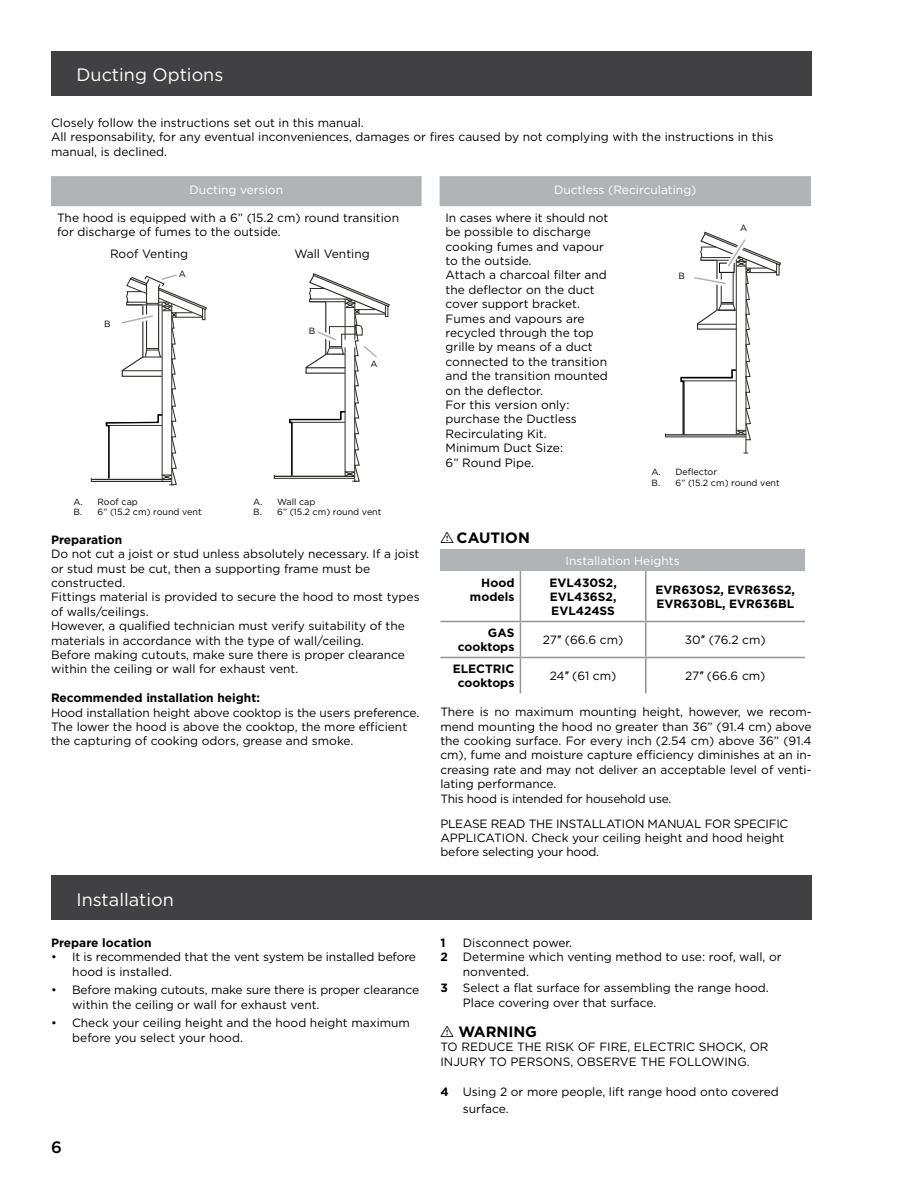
<style>
.page{position:relative;width:918px;height:1188px;background:#fff}
.page>*{position:absolute;margin:0;border:0;box-sizing:border-box;transform-origin:0 0}
.t1{font:18px "Gotham";color:#fff}
.t2{font:500 16.5px "Gotham";color:#000}
.t3{font:700 15px "Gotham";color:#000}
.t4{font:12px/14.4px "Gotham";color:#000}
.t5{font:700 12px/14.4px "Gotham";color:#000;text-align:right}
.t6{font:12px/14.4px "Gotham";letter-spacing:-.02em;color:#000}
.t7{font:12px "Gotham";color:#fff}
.t8{font:12px "Gotham";color:#020101}
.t9{font:9px/10.8px "Gotham";color:#000}
.s1{font-weight:700}
.s2{font-family:"tables";font-weight:400}
.s3{font-family:"Arial"}
</style>
<div class="page">
<div style="left:51px;top:51px;width:761px;height:44px;background:#414042"></div>
<div style="left:51px;top:176px;width:760px;height:30px;background:#b1b4b6"></div>
<svg style="left:91px;top:274px;width:116px;height:211px"></svg>
<hr style="left:122px;top:370px;width:40px;height:1px;background:#2c2e29">
<svg style="left:274px;top:273px;width:116px;height:209px"></svg>
<hr style="left:306px;top:367px;width:39px;height:1px;background:#000">
<hr style="left:745px;top:260px;width:1px;height:193px;background:#2c2e29">
<svg style="left:665px;top:231px;width:116px;height:209px"></svg>
<hr style="left:698px;top:324px;width:38px;height:1px;background:#2c2e29">
<div style="left:440px;top:549px;width:365px;height:22px;background:#b1b4b6"></div>
<hr style="left:520px;top:571px;width:1px;height:50px;background:#939598">
<hr style="left:645px;top:571px;width:2px;height:50px;background:#939598">
<hr style="left:440px;top:621px;width:80px;height:1px;background:#939598">
<hr style="left:520px;top:621px;width:126px;height:1px;background:#939598">
<hr style="left:520px;top:622px;width:1px;height:35px;background:#939598">
<hr style="left:646px;top:621px;width:159px;height:1px;background:#939598">
<hr style="left:645px;top:622px;width:2px;height:35px;background:#939598">
<hr style="left:440px;top:657px;width:80px;height:1px;background:#939598">
<hr style="left:520px;top:657px;width:126px;height:1px;background:#939598">
<hr style="left:520px;top:658px;width:1px;height:35px;background:#939598">
<hr style="left:646px;top:657px;width:159px;height:1px;background:#939598">
<hr style="left:645px;top:658px;width:2px;height:35px;background:#939598">
<div style="left:51px;top:876px;width:761px;height:44px;background:#414042"></div>
<p class="t1" style="left:77px;top:63px;width:148px">Ducting Options</p>
<p class="t4" style="left:51px;top:115px;width:724px">Closely follow the instructions set out in this manual.<br>All responsability, for any eventual inconveniences, damages or fires caused by not complying with the instructions in this manual, is declined.</p>
<p class="t7" style="left:190px;top:182px;width:95px">Ducting version</p>
<p class="t7" style="left:554px;top:182px;width:144px">Ductless (Recirculating)</p>
<p class="t4" style="left:57px;top:210px;width:344px">The hood is equipped with a 6” (15.2 cm) round transition for discharge of fumes to the outside.</p>
<p class="t4" style="left:110px;top:246px;width:80px">Roof Venting</p>
<p class="t8" style="left:294px;top:246px;width:77px">Wall Venting</p>
<p class="t9" style="left:179px;top:268px;width:9px">A</p>
<p class="t4" style="left:446px;top:210px;width:164px">In cases where it should not be possible to discharge cooking fumes and vapour to the outside.<br>Attach a charcoal filter and the deflector on the duct cover support bracket.<br>Fumes and vapours are recycled through the top grille by means of a duct connected to the transition and the transition mounted on the deflector.<br>For this version only: purchase the Ductless<br>Recirculating Kit.<br>Minimum Duct Size:<br>6” Round Pipe.</p>
<p class="t9" style="left:740px;top:222px;width:9px">A</p>
<p class="t9" style="left:678px;top:270px;width:8px">B</p>
<p class="t9" style="left:104px;top:318px;width:8px">B</p>
<p class="t9" style="left:309px;top:325px;width:8px">B</p>
<p class="t9" style="left:370px;top:358px;width:9px">A</p>
<p class="t9" style="left:652px;top:466px;width:130px">A. Deflector<br>B. 6” (15.2 cm) round vent</p>
<p class="t9" style="left:74px;top:496px;width:130px">A. Roof cap<br>B. 6” (15.2 cm) round vent</p>
<p class="t9" style="left:253px;top:496px;width:130px">A. Wall cap<br>B. 6” (15.2 cm) round vent</p>
<p class="t4" style="left:51px;top:532px;width:370px"><span class="s1">Preparation<br></span>Do not cut a joist or stud unless absolutely necessary. If a joist or stud must be cut, then a supporting frame must be constructed.<br>Fittings material is provided to secure the hood to most types of walls/ceilings.<br>However, a qualified technician must verify suitability of the materials in accordance with the type of wall/ceiling.<br>Before making cutouts, make sure there is proper clearance within the ceiling or wall for exhaust vent.</p>
<p class="t4" style="left:51px;top:691px;width:370px"><span class="s1">Recommended installation height:<br></span>Hood installation height above cooktop is the users preference.<br>The lower the hood is above the cooktop, the more efficient the capturing of cooking odors, grease and smoke.</p>
<p class="t1" style="left:77px;top:888px;width:99px">Installation</p>
<p class="t5" style="left:51px;top:935px;width:102px">Prepare location</p>
<p class="t4" style="left:72px;top:950px;width:345px;text-indent:-21px">• It is recommended that the vent system be installed before hood is installed.</p>
<p class="t4" style="left:72px;top:983px;width:348px;text-indent:-21px">• Before making cutouts, make sure there is proper clearance within the ceiling or wall for exhaust vent.</p>
<p class="t4" style="left:72px;top:1016px;width:339px;text-indent:-21px">• Check your ceiling height and the hood height maximum before you select your hood.</p>
<p class="t2" style="left:51px;top:1136px;width:12px">6</p>
<p class="t3" style="left:440px;top:528px;width:91px"><span class="s2">I</span> CAUTION</p>
<p class="t7" style="left:566px;top:553px;width:116px">Installation Heights</p>
<p class="t5" style="left:470px;top:575px;width:46px">Hood models</p>
<p class="t5" style="left:549px;top:575px;width:69px;text-align:justify">EVL430S2, EVL436S2, EVL424SS</p>
<p class="t5" style="left:656px;top:582px;width:141px;text-align:left">EVR630S2, EVR636S2,<br>EVR630BL, EVR636BL</p>
<p class="t5" style="left:458px;top:626px;width:58px">GAS cooktops</p>
<p class="t4" style="left:543px;top:633px;width:82px">27<span class="s3">″</span> (66.6 cm)</p>
<p class="t4" style="left:685px;top:633px;width:82px">30<span class="s3">″</span> (76.2 cm)</p>
<p class="t5" style="left:453px;top:662px;width:63px;text-align:center">ELECTRIC cooktops</p>
<p class="t4" style="left:550px;top:669px;width:68px">24<span class="s3">″</span> (61 cm)</p>
<p class="t4" style="left:685px;top:669px;width:82px">27<span class="s3">″</span> (66.6 cm)</p>
<p class="t4" style="left:440px;top:705px;width:373px">There is no maximum mounting height, however, we recom&shy;mend mounting the hood no greater than 36” (91.4 cm) above the cooking surface. For every inch (2.54 cm) above 36” (91.4 cm), fume and moisture capture efficiency diminishes at an in&shy;creasing rate and may not deliver an acceptable level of venti&shy;lating performance.<br>This hood is intended for household use.</p>
<p class="t6" style="left:440px;top:816px;width:350px">PLEASE READ THE INSTALLATION MANUAL FOR SPECIFIC<br>APPLICATION. Check your ceiling height and hood height before selecting your hood.</p>
<p class="t5" style="left:440px;top:935px;width:7px">1</p>
<p class="t4" style="left:463px;top:935px;width:111px">Disconnect power.</p>
<p class="t5" style="left:440px;top:950px;width:9px">2</p>
<p class="t4" style="left:463px;top:949px;width:320px">Determine which venting method to use: roof, wall, or nonvented.</p>
<p class="t5" style="left:440px;top:980px;width:9px">3</p>
<p class="t4" style="left:463px;top:980px;width:307px;line-height:15.3px">Select a flat surface for assembling the range hood.<br>Place covering over that surface.</p>
<p class="t3" style="left:440px;top:1022px;width:98px"><span class="s2">I</span> WARNING</p>
<p class="t4" style="left:440px;top:1040px;width:330px">TO REDUCE THE RISK OF FIRE, ELECTRIC SHOCK, OR<br>INJURY TO PERSONS, OBSERVE THE FOLLOWING.</p>
<p class="t4" style="left:463px;top:1084px;width:318px;line-height:16.2px;text-indent:-22px"><span class="s1">4</span> Using 2 or more people, lift range hood onto covered surface.</p>
</div>
